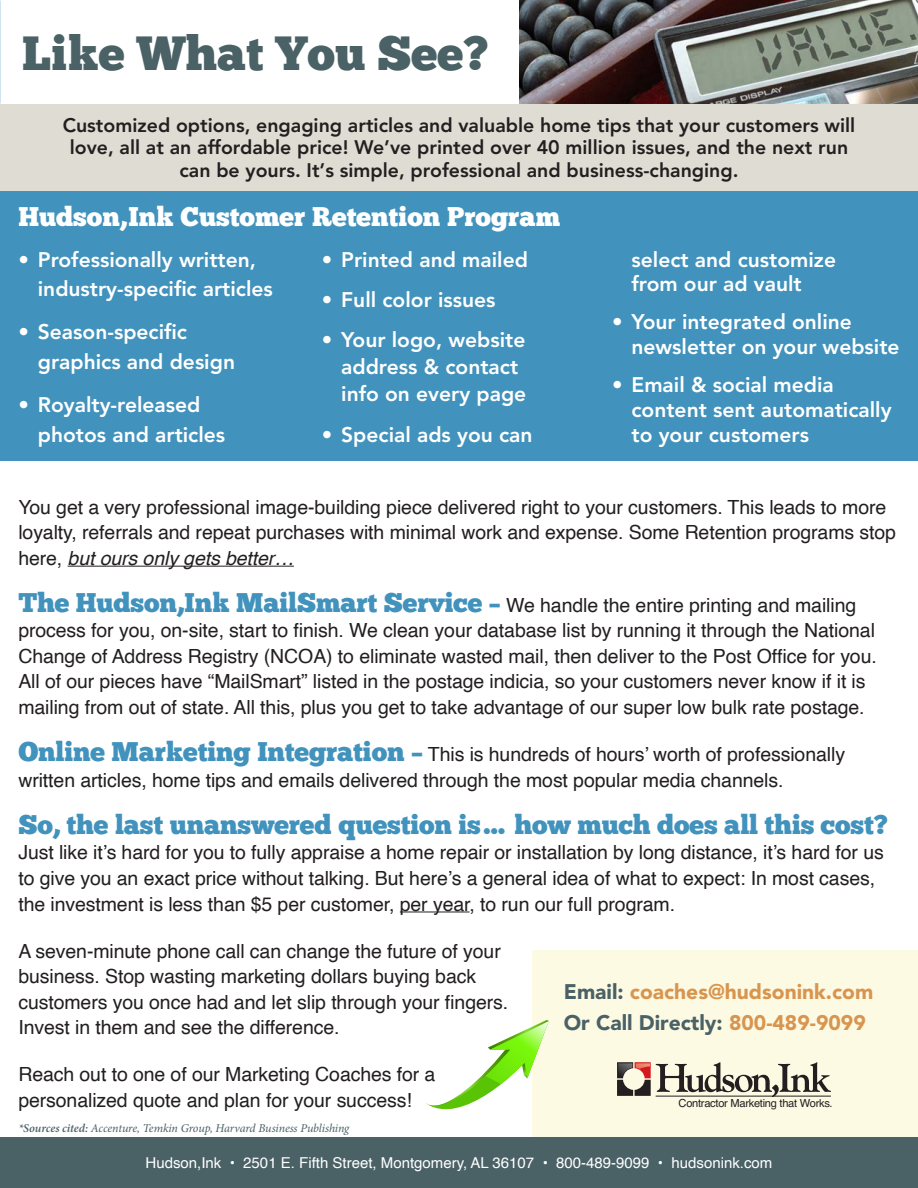
<style>
.page{position:relative;width:918px;height:1188px;background:#fff}
.page>*{position:absolute;margin:0;border:0;box-sizing:border-box;transform-origin:0 0}
.t1{font:48px "Chunk Five";color:#4a6166}
.t2{font:27px "Chunk Five";letter-spacing:-.005em;color:#4192bc}
.t3{font:27px "Chunk Five";color:#fff}
.t4{font:800 21px/29.7px "Avenir";color:#fff}
.t5{font:900 21px/30.8px "Avenir";color:#d8954f}
.t6{font:19.5px/25.5px "Helvetica";letter-spacing:-.005em;color:#231f20}
.t7{font:800 19.5px/22.5px "Avenir";color:#231f20;text-align:center}
.t8{font:15px "Helvetica";color:#fff}
.t9{font:italic 12px "Minion Pro";letter-spacing:-.015em;color:#4a6166}
.t10{font:11.1px "Helvetica";letter-spacing:-.025em;color:#231f20}
.s1{font-style:italic}
.s2{font-family:"Chunk Five";font-size:27px;color:#4192bc}
.s3{color:#4a6166}
.s4{font-weight:600}
</style>
<div class="page">
<div style="left:532px;top:950px;width:386px;height:197px;background:#fdfae4"></div>
<hr style="left:68px;top:566px;width:226px;height:1px;background:#231f20">
<hr style="left:400px;top:912px;width:70px;height:1px;background:#231f20">
<div style="left:0;top:186px;width:918px;height:274px;background:#4192bc"></div>
<div style="left:0;top:104px;width:918px;height:87px;background:#dedcd3"></div>
<svg style="left:617px;top:1062px;width:214px;height:35px"></svg>
<img style="left:519px;top:0;width:399px;height:104px">
<svg style="left:426px;top:1020px;width:123px;height:90px"></svg>
<div style="left:0;top:1137px;width:918px;height:51px;background:#4a6166"></div>
<h1 class="t1" style="left:22px;top:24px;width:468px">Like What You See?</h1>
<p class="t7" style="left:63px;top:114px;width:794px">Customized options, engaging articles and valuable home tips that your customers will love, all at an affordable price! We’ve printed over 40 million issues, and the next run can be yours. It’s simple, professional and business-changing.</p>
<h2 class="t3" style="left:18px;top:201px;width:543px">Hudson,Ink Customer Retention Program</h2>
<p class="t4" style="left:38px;top:244px;width:236px;text-indent:-20px">• Professionally written, industry-specific articles</p>
<p class="t4" style="left:38px;top:317px;width:199px;text-indent:-20px">• Season-specific graphics and design</p>
<p class="t4" style="left:38px;top:390px;width:189px;text-indent:-20px">• Royalty-released photos and articles</p>
<p class="t4" style="left:322px;top:244px;width:208px">• Printed and mailed</p>
<p class="t4" style="left:322px;top:285px;width:175px">• Full color issues</p>
<p class="t4" style="left:341px;top:327px;width:187px;line-height:26.8px;text-indent:-20px">• Your logo, website address &amp; contact info on every page</p>
<p class="t4" style="left:322px;top:420px;width:212px">• Special ads you can</p>
<p class="t4" style="left:632px;top:247px;width:206px;line-height:24.8px">select and customize from our ad vault</p>
<p class="t4" style="left:632px;top:310px;width:270px;line-height:24.8px;text-indent:-20px">• Your integrated online newsletter on your website</p>
<p class="t4" style="left:632px;top:373px;width:262px;line-height:24.6px;text-indent:-20px">• Email &amp; social media content sent automatically to your customers</p>
<p class="t6" style="left:18px;top:495px;width:879px">You get a very professional image-building piece delivered right to your customers. This leads to more loyalty, referrals and repeat purchases with minimal work and expense. Some Retention programs stop here, <span class="s1">but ours only gets better…</span></p>
<p class="t6" style="left:18px;top:593px;width:860px"><span class="s2">The Hudson,Ink MailSmart Service –</span> We handle the entire printing and mailing process for you, on-site, start to finish. We clean your database list by running it through the National Change of Address Registry (NCOA) to eliminate wasted mail, then deliver to the Post Office for you.<br>All of our pieces have “MailSmart” listed in the postage indicia, so your customers never know if it is mailing from out of state. All this, plus you get to take advantage of our super low bulk rate postage.</p>
<p class="t6" style="left:18px;top:742px;width:828px"><span class="s2">Online Marketing Integration –</span> This is hundreds of hours’ worth of professionally written articles, home tips and emails delivered through the most popular media channels.</p>
<h2 class="t2" style="left:18px;top:808px;width:871px">So, the last unanswered question is… how much does all this cost?</h2>
<p class="t6" style="left:18px;top:840px;width:867px">Just like it’s hard for you to fully appraise a home repair or installation by long distance, it’s hard for us to give you an exact price without talking. But here’s a general idea of what to expect: In most cases, the investment is less than $5 per customer, per year, to run our full program.</p>
<p class="t6" style="left:18px;top:939px;width:491px">A seven-minute phone call can change the future of your business. Stop wasting marketing dollars buying back customers you once had and let slip through your fingers.<br>Invest in them and see the difference.</p>
<p class="t6" style="left:18px;top:1062px;width:419px">Reach out to one of our Marketing Coaches for a personalized quote and plan for your success!</p>
<p class="t5" style="left:564px;top:976px;width:311px"><span class="s3">Email:</span> coaches@hudsonink.com<br><span class="s3">Or Call Directly:</span> 800-489-9099</p>
<p class="t10" style="left:679px;top:1094px;width:156px">Contractor Marketing that Works.</p>
<p class="t9" style="left:18px;top:1120px;width:332px"><span class="s4">*Sources cited:</span> Accenture, Temkin Group, Harvard Business Publishing</p>
<p class="t8" style="left:146px;top:1151px;width:628px">Hudson,Ink • 2501 E. Fifth Street, Montgomery, AL 36107 • 800-489-9099 • hudsonink.com</p>
</div>
